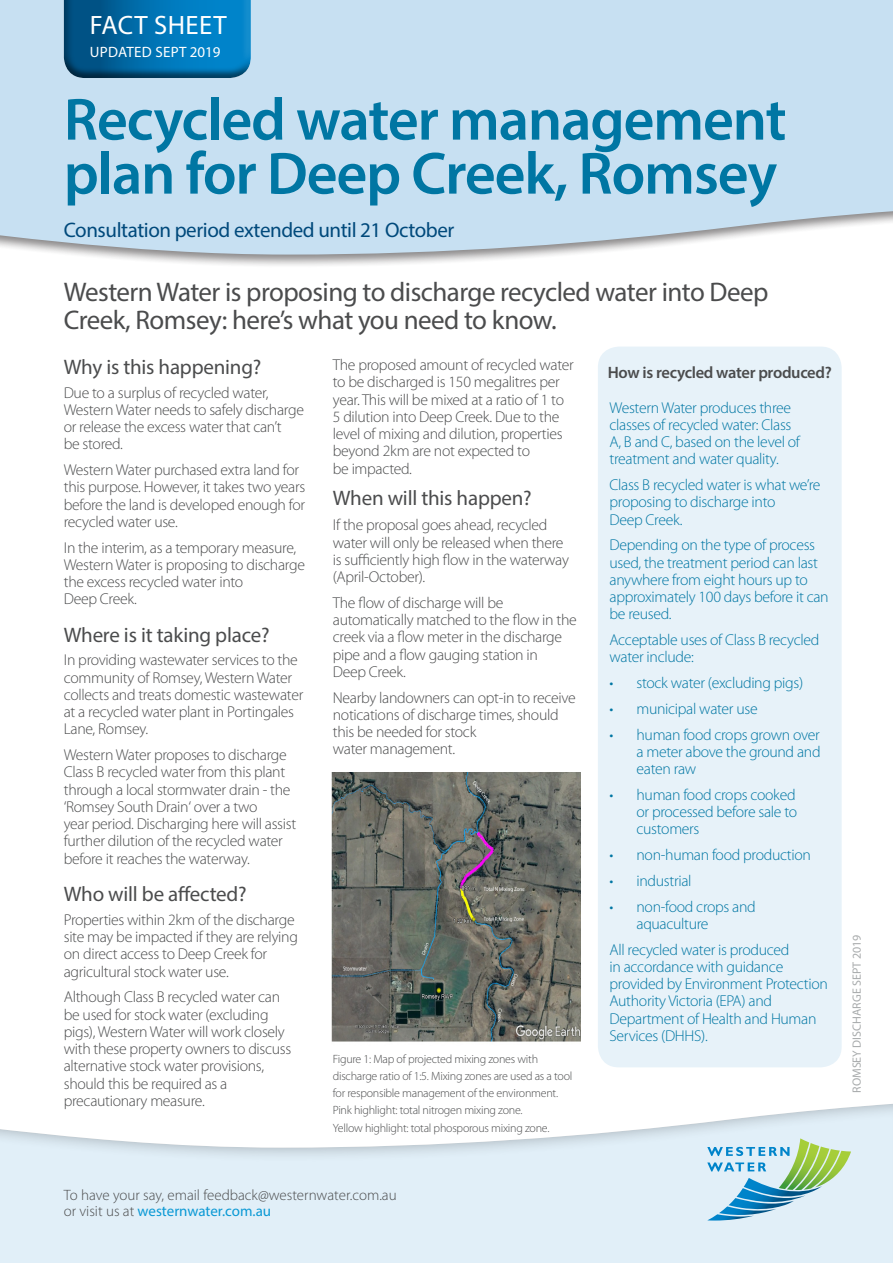
<style>
.page{position:relative;width:893px;height:1263px;background:#fff}
.page>*{position:absolute;margin:0;border:0;box-sizing:border-box;transform-origin:0 0}
.Main_heading{font:600 60px/54px "Myriad Pro";letter-spacing:-.02em;color:#0076a3}
.Introduction_copy{font:27px/27.8px "Myriad Pro";letter-spacing:-.02em;color:#4b4c4d}
.t1{font:26.7px "Myriad Pro";letter-spacing:.02em;color:#fff}
.Body_sub{font:21px "Myriad Pro";letter-spacing:-.01em;color:#4b4c4d}
.Introduction_copy-2{font:21px "Myriad Pro";letter-spacing:-.02em;color:#00497b}
.Bodycopy{font:21px "Myriad Pro";letter-spacing:-.01em;color:#4b4c4d}
.Body_sub_sub{font:600 16.5px "Myriad Pro";letter-spacing:-.02em;color:#4b4c4d}
.Bodycopy-2{font:300 15.75px/17.2px "Myriad Pro";letter-spacing:-.02em;color:#4b4c4d}
.Bodycopy-3{font:300 15.75px/17.2px "Myriad Pro";letter-spacing:-.02em;color:#0076a3}
.Bodycopy-4{font:300 15px/16.5px "Myriad Pro";color:#4b4c4d}
.t2{font:15px "Myriad Pro";letter-spacing:.02em;color:#fff}
.Bodycopy-5{font:300 12px/17.2px "Myriad Pro";letter-spacing:-.02em;color:#4b4c4d}
.t3{font:12px "Myriad Pro";color:#a8abac}
.s1{font-weight:400;color:#0a99d5}
</style>
<div class="page">
<div style="left:0;top:1100px;width:893px;height:163px;background:#231f20;opacity:.35"></div>
<svg style="left:707px;top:1138px;width:144px;height:82px;background:#add3d0"></svg>
<div style="left:0;top:0;width:893px;height:268px;background:#231f20;opacity:.33"></div>
<div style="left:0;top:0;width:893px;height:255px;background:#c7e0f2"></div>
<div style="left:598px;top:347px;width:244px;height:720px;background:#e1eff8;border-radius:21px"></div>
<div style="left:62px;top:0;width:191px;height:79px;background:#4b4c4d;opacity:.75"></div>
<img style="left:331px;top:773px;width:249px;height:269px">
<p class="t1" style="left:90px;top:9px;width:138px">FACT SHEET</p>
<p class="t2" style="left:90px;top:43px;width:132px">UPDATED SEPT 2019</p>
<p class="Main_heading" style="left:64px;top:91px;width:724px">Recycled water management plan for Deep Creek, Romsey</p>
<p class="Introduction_copy-2" style="left:64px;top:217px;width:392px">Consultation period extended until 21 October</p>
<p class="Introduction_copy" style="left:64px;top:278px;width:706px">Western Water is proposing to discharge recycled water into Deep<br>Creek, Romsey: here’s what you need to know.</p>
<p class="Body_sub" style="left:64px;top:354px;width:199px">Why is this happening?</p>
<p class="Bodycopy-2" style="left:64px;top:384px;width:242px">Due to a surplus of recycled water,<br>Western Water needs to safely discharge or release the excess water that can’t<br>be stored.</p>
<p class="Bodycopy-2" style="left:64px;top:462px;width:243px">Western Water purchased extra land for this purpose. However, it takes two years before the land is developed enough for recycled water use.</p>
<p class="Bodycopy-2" style="left:64px;top:539px;width:243px">In the interim, as a temporary measure,<br>Western Water is proposing to discharge the excess recycled water into<br>Deep Creek.</p>
<p class="Body_sub" style="left:64px;top:622px;width:207px">Where is it taking place?</p>
<p class="Bodycopy-2" style="left:64px;top:652px;width:241px">In providing wastewater services to the community of Romsey, Western Water collects and treats domestic wastewater at a recycled water plant in Portingales Lane, Romsey.</p>
<p class="Bodycopy-2" style="left:64px;top:747px;width:234px">Western Water proposes to discharge Class B recycled water from this plant through a local stormwater drain - the ‘Romsey South Drain‘ over a two<br>year period. Discharging here will assist further dilution of the recycled water before it reaches the waterway.</p>
<p class="Body_sub" style="left:64px;top:881px;width:184px">Who will be affected?</p>
<p class="Bodycopy-2" style="left:64px;top:911px;width:236px">Properties within 2km of the discharge site may be impacted if they are relying on direct access to Deep Creek for agricultural stock water use.</p>
<p class="Bodycopy-2" style="left:64px;top:989px;width:229px">Although Class B recycled water can be used for stock water (excluding pigs), Western Water will work closely with these property owners to discuss alternative stock water provisions, should this be required as a precautionary measure.</p>
<p class="Bodycopy-2" style="left:333px;top:356px;width:242px">The proposed amount of recycled water to be discharged is 150 megalitres per year. This will be mixed at a ratio of 1 to 5 dilution into Deep Creek. Due to the level of mixing and dilution, properties beyond 2km are not expected to<br>be impacted.</p>
<p class="Bodycopy" style="left:333px;top:485px;width:200px">When will this happen?</p>
<p class="Bodycopy-2" style="left:333px;top:517px;width:238px">If the proposal goes ahead, recycled water will only be released when there is sufficiently high flow in the waterway (April-October).</p>
<p class="Bodycopy-2" style="left:333px;top:594px;width:245px">The flow of discharge will be automatically matched to the flow in the creek via a flow meter in the discharge pipe and a flow gauging station in<br>Deep Creek.</p>
<p class="Bodycopy-2" style="left:333px;top:689px;width:244px">Nearby landowners can opt-in to receive notications of discharge times, should this be needed for stock<br>water management.</p>
<p class="Bodycopy-5" style="left:333px;top:1050px;width:241px">Figure 1: Map of projected mixing zones with discharge ratio of 1:5. Mixing zones are used as a tool for responsible management of the environment.<br>Pink highlight: total nitrogen mixing zone.<br>Yellow highlight: total phosporous mixing zone.</p>
<p class="Body_sub_sub" style="left:608px;top:362px;width:225px">How is recycled water produced?</p>
<p class="Bodycopy-3" style="left:609px;top:399px;width:192px">Western Water produces three classes of recycled water: Class<br>A, B and C, based on the level of treatment and water quality.</p>
<p class="Bodycopy-3" style="left:609px;top:476px;width:213px">Class B recycled water is what we’re proposing to discharge into<br>Deep Creek.</p>
<p class="Bodycopy-3" style="left:609px;top:537px;width:221px">Depending on the type of process used, the treatment period can last anywhere from eight hours up to approximately 100 days before it can be reused.</p>
<p class="Bodycopy-3" style="left:609px;top:631px;width:211px">Acceptable uses of Class B recycled water include:</p>
<p class="Bodycopy-3" style="left:609px;top:674px;width:195px">• stock water (excluding pigs)</p>
<p class="Bodycopy-3" style="left:609px;top:700px;width:150px">• municipal water use</p>
<p class="Bodycopy-3" style="left:636px;top:726px;width:186px;text-align:justify;text-indent:-27px">• human food crops grown over a meter above the ground and eaten raw</p>
<p class="Bodycopy-3" style="left:636px;top:786px;width:162px;text-align:justify;text-indent:-27px">• human food crops cooked or processed before sale to customers</p>
<p class="Bodycopy-3" style="left:609px;top:846px;width:203px">• non-human food production</p>
<p class="Bodycopy-3" style="left:609px;top:872px;width:84px">• industrial</p>
<p class="Bodycopy-3" style="left:636px;top:898px;width:121px;text-indent:-27px">• non-food crops and aquaculture</p>
<p class="Bodycopy-3" style="left:609px;top:941px;width:220px">All recycled water is produced<br>in accordance with guidance provided by Environment Protection<br>Authority Victoria (EPA) and<br>Department of Health and Human<br>Services (DHHS).</p>
<p class="t3" style="left:849px;top:1093px;width:160px;rotate:-90deg">ROMSEY DISCHARGE SEPT 2019</p>
<p class="Bodycopy-4" style="left:64px;top:1187px;width:334px">To have your say, email feedback@westernwater.com.au or visit us at <span class="s1">westernwater.com.au</span></p>
</div>
